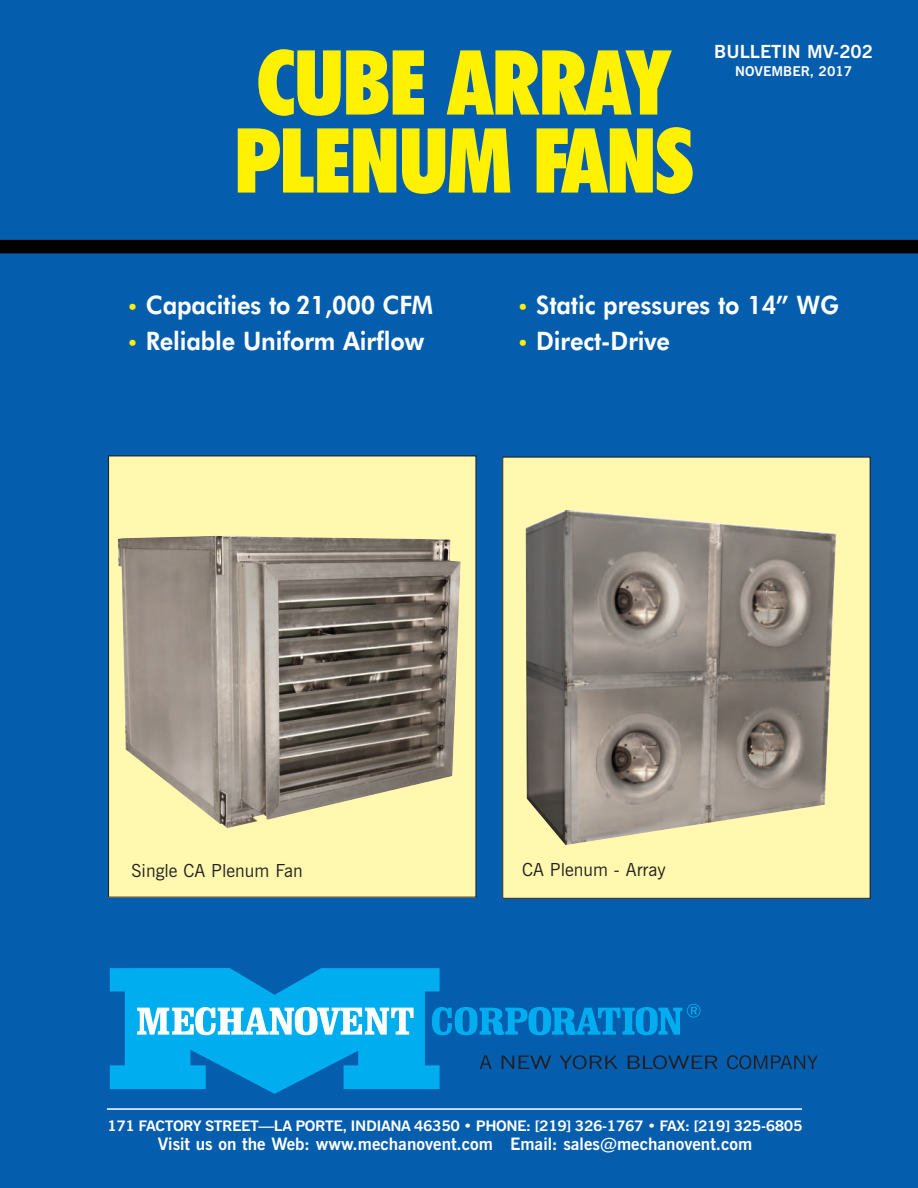
<style>
.page{position:relative;width:918px;height:1188px;background:#045dad}
.page>*{position:absolute;margin:0;border:0;box-sizing:border-box;transform-origin:0 0}
.t1{font:900 condensed 90px/78px "Futura BT";letter-spacing:-.015em;color:#fff101}
.t2{font:800 25.5px "Futura BT";letter-spacing:-.005em;color:#fff;scale:.93 1}
.t3{font:18px "News Gothic BT";color:#231f20}
.t4{font:700 18px "News Gothic BT";color:#fff}
.t5{font:700 17.1px "News Gothic BT";color:#fff}
.t6{font:700 14.4px "News Gothic BT";letter-spacing:-.03em;color:#fff;scale:1.09 1}
.t7{font:700 13.5px "News Gothic BT";color:#fff}
.s1{font-family:"Helvetica";font-weight:400;font-size:28.5px;color:#fff101}
</style>
<div class="page">
<div style="left:109px;top:456px;width:367px;height:441px;background:#fff8ae"></div>
<img style="left:118px;top:536px;width:343px;height:292px">
<div style="left:0;top:240px;width:918px;height:13px;background:#000001"></div>
<div style="left:503px;top:457px;width:367px;height:441px;background:#fff8ae"></div>
<img style="left:526px;top:510px;width:310px;height:335px">
<svg style="left:727px;top:1055px;width:89px;height:14px"></svg>
<svg style="left:110px;top:968px;width:608px;height:126px"></svg>
<hr style="left:107px;top:1108px;width:695px;height:2px;background:#fff">
<h1 class="t1" style="left:234px;top:48px;width:461px">CUBE ARRAY<br>PLENUM FANS</h1>
<p class="t4" style="left:714px;top:45px;width:160px">BULLETIN MV-202</p>
<p class="t7" style="left:735px;top:66px;width:119px">NOVEMBER, 2017</p>
<p class="t2" style="left:128px;top:295px;width:330px"><span class="s1">•</span> Capacities to 21,000 CFM</p>
<p class="t2" style="left:128px;top:331px;width:320px"><span class="s1">•</span> Reliable Uniform Airflow</p>
<p class="t2" style="left:518px;top:295px;width:347px"><span class="s1">•</span> Static pressures to 14” WG</p>
<p class="t2" style="left:518px;top:331px;width:165px"><span class="s1">•</span> Direct-Drive</p>
<p class="t3" style="left:132px;top:864px;width:173px">Single CA Plenum Fan</p>
<p class="t3" style="left:522px;top:863px;width:145px">CA Plenum - Array</p>
<p class="t6" style="left:107px;top:1121px;width:639px">171 FACTORY STREET—LA PORTE, INDIANA 46350 • PHONE: [219] 326-1767 • FAX: [219] 325-6805</p>
<p class="t5" style="left:158px;top:1138px;width:596px">Visit us on the Web: www.mechanovent.com Email: sales@mechanovent.com</p>
</div>
